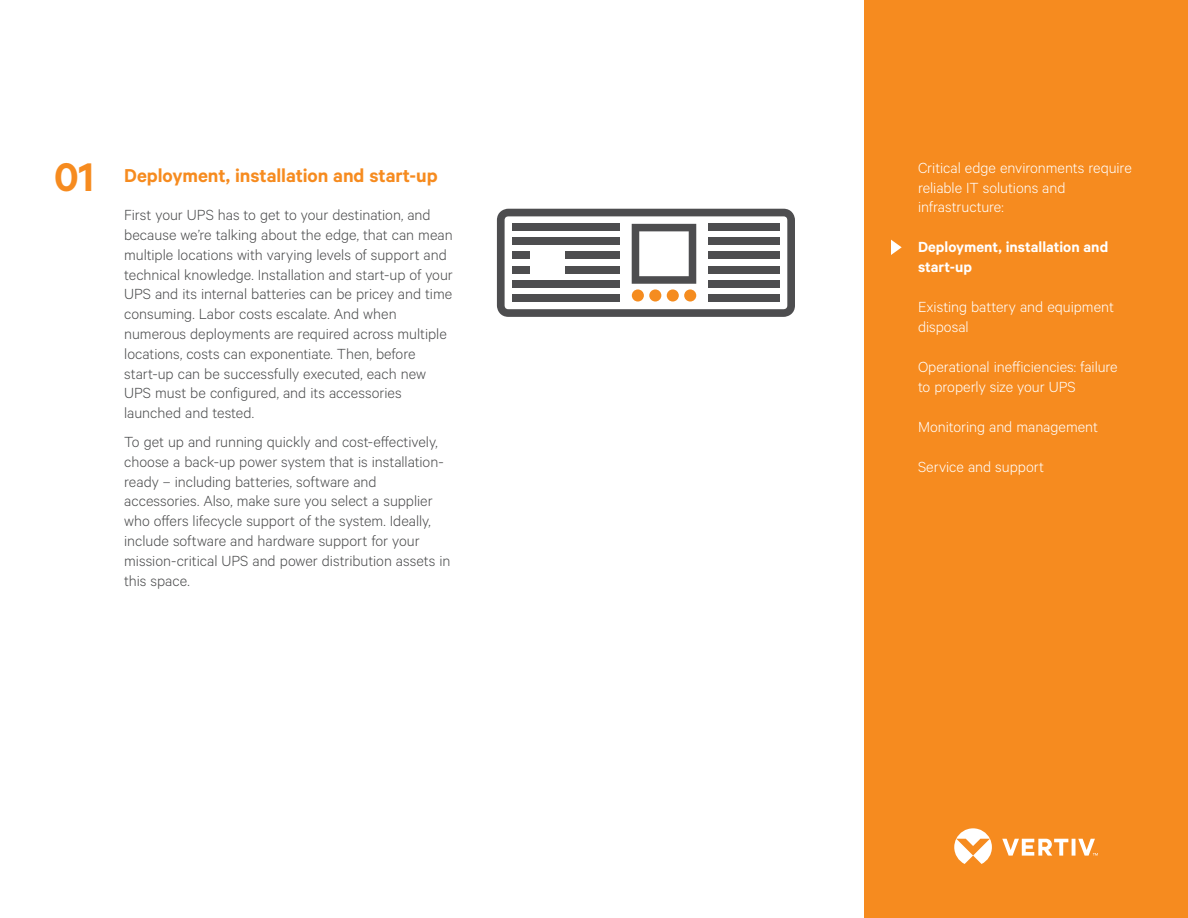
<style>
.page{position:relative;width:1188px;height:918px;background:#fff}
.page>*{position:absolute;margin:0;border:0;box-sizing:border-box;transform-origin:0 0}
.Vertiv_Orange_Main_H{font:600 45px "Calibre";color:#f68b1f}
.Vertiv_Orange_Main_H-2{font:600 21px "Calibre";color:#f68b1f}
.Vertiv_Body_Text{font:300 16.5px/19.8px "Calibre";color:#4b4c4d}
.Sidebar_Contents{font:300 16.5px/19.8px "Calibre";color:#fff}
.Sidebar_Contents-2{font:600 16.5px/19.8px "Calibre";color:#fff}
</style>
<div class="page">
<div style="left:864px;top:0;width:324px;height:918px;background:#f68b1f"></div>
<svg style="left:954px;top:828px;width:144px;height:36px"></svg>
<svg style="left:891px;top:240px;width:11px;height:15px"></svg>
<svg style="left:497px;top:209px;width:298px;height:108px"></svg>
<div style="left:632px;top:289px;width:12px;height:13px;background:#f58c1f;border-radius:50%"></div>
<div style="left:649px;top:289px;width:12px;height:13px;background:#f58c1f;border-radius:50%"></div>
<div style="left:667px;top:289px;width:12px;height:13px;background:#f58c1f;border-radius:50%"></div>
<div style="left:684px;top:289px;width:12px;height:13px;background:#f58c1f;border-radius:50%"></div>
<div style="left:530px;top:248px;width:35px;height:28px;background:#fff"></div>
<p class="Vertiv_Orange_Main_H" style="left:54px;top:150px;width:42px">01</p>
<p class="Sidebar_Contents" style="left:918px;top:157px;width:215px">Critical edge environments require reliable IT solutions and infrastructure:</p>
<p class="Sidebar_Contents-2" style="left:918px;top:237px;width:192px">Deployment, installation and start-up</p>
<p class="Sidebar_Contents" style="left:918px;top:296px;width:197px">Existing battery and equipment disposal</p>
<p class="Sidebar_Contents" style="left:918px;top:356px;width:201px">Operational inefficiencies: failure to properly size your UPS</p>
<p class="Sidebar_Contents" style="left:918px;top:416px;width:182px">Monitoring and management</p>
<p class="Sidebar_Contents" style="left:918px;top:456px;width:128px">Service and support</p>
<p class="Vertiv_Orange_Main_H-2" style="left:124px;top:163px;width:315px">Deployment, installation and start-up</p>
<p class="Vertiv_Body_Text" style="left:124px;top:204px;width:330px">First your UPS has to get to your destination, and because we’re talking about the edge, that can mean multiple locations with varying levels of support and technical knowledge. Installation and start-up of your UPS and its internal batteries can be pricey and time consuming. Labor costs escalate. And when numerous deployments are required across multiple locations, costs can exponentiate. Then, before start-up can be successfully executed, each new UPS must be configured, and its accessories launched and tested.</p>
<p class="Vertiv_Body_Text" style="left:124px;top:431px;width:328px">To get up and running quickly and cost-effectively, choose a back-up power system that is installation&shy;ready – including batteries, software and accessories. Also, make sure you select a supplier who offers lifecycle support of the system. Ideally, include software and hardware support for your mission-critical UPS and power distribution assets in this space.</p>
</div>
